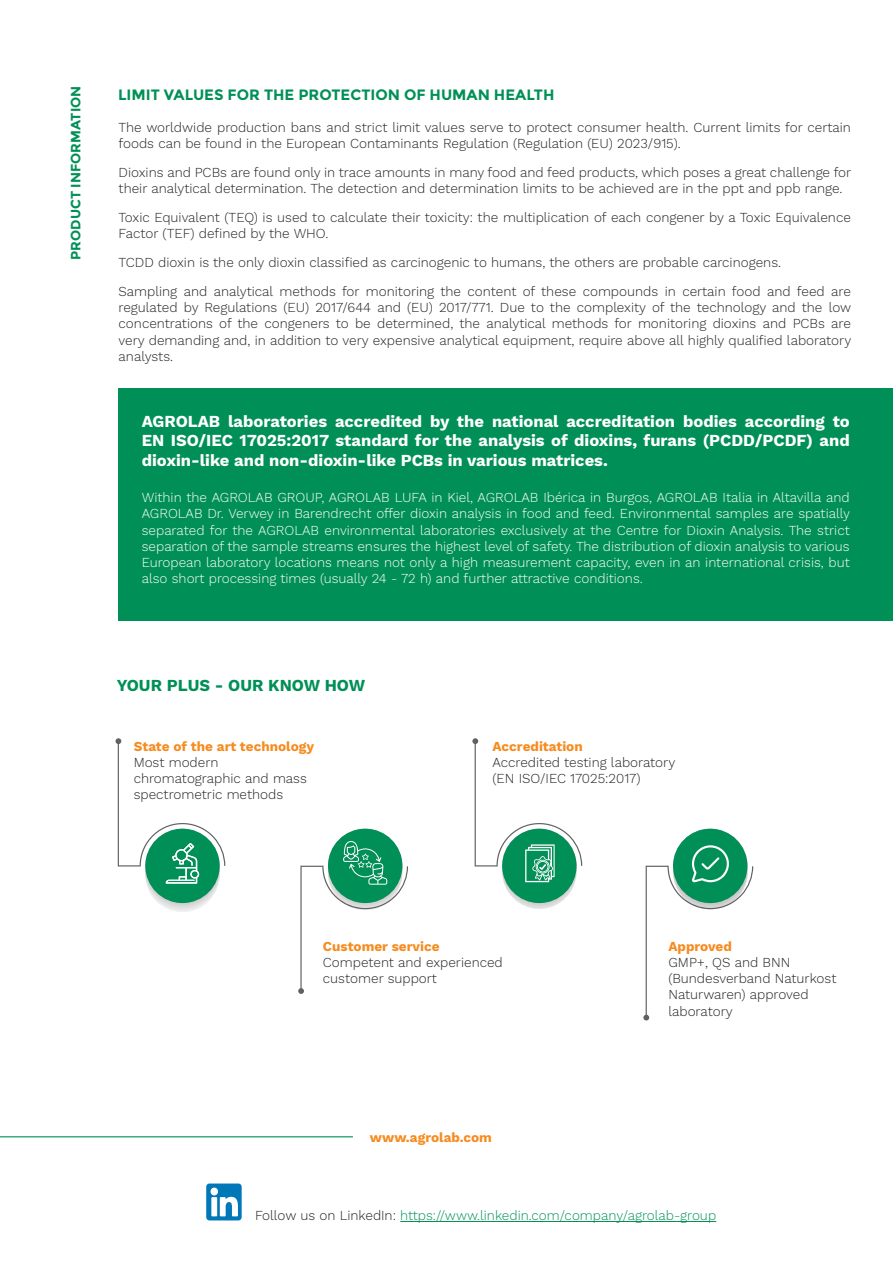
<style>
.page{position:relative;width:893px;height:1263px;background:#fff}
.page>*{position:absolute;margin:0;border:0;box-sizing:border-box;transform-origin:0 0}
.t1{font:700 16.5px/19.8px "Work Sans";color:#fff;text-align:justify}
.t2{font:700 16.5px "Work Sans";color:#009057}
.t3{font:700 15px "Montserrat";color:#009057}
.t4{font:300 13.5px/16.2px "Work Sans";color:#231f20}
.t5{font:300 13.5px/16.2px "Work Sans";color:#fff;text-align:justify}
.t6{font:700 13.5px "Work Sans";color:#f68b1f}
.t7{font:300 13.5px "Work Sans";color:#009057}
.t8{font:700 13.5px "Montserrat";color:#009057}
.s1{color:#231f20}
</style>
<div class="page">
<div style="left:118px;top:388px;width:775px;height:233px;background:#009057"></div>
<hr style="left:0;top:1136px;width:353px;height:1px;background:#009057">
<svg style="left:206px;top:1183px;width:36px;height:37px"></svg>
<hr style="left:400px;top:1221px;width:316px;height:1px;background:#009057">
<svg style="left:116px;top:738px;width:109px;height:174px"></svg>
<svg style="left:643px;top:829px;width:110px;height:191px"></svg>
<svg style="left:298px;top:829px;width:110px;height:165px"></svg>
<svg style="left:472px;top:738px;width:110px;height:171px"></svg>
<p class="t8" style="left:68px;top:260px;width:175px;rotate:-90deg">PRODUCT INFORMATION</p>
<p class="t3" style="left:118px;top:86px;width:438px">LIMIT VALUES FOR THE PROTECTION OF HUMAN HEALTH</p>
<p class="t4" style="left:119px;top:119px;width:734px">The worldwide production bans and strict limit values serve to protect consumer health. Current limits for certain foods can be found in the European Contaminants Regulation (Regulation (EU) 2023/915).</p>
<p class="t4" style="left:119px;top:165px;width:734px">Dioxins and PCBs are found only in trace amounts in many food and feed products, which poses a great challenge for their analytical determination. The detection and determination limits to be achieved are in the ppt and ppb range.</p>
<p class="t4" style="left:119px;top:210px;width:734px">Toxic Equivalent (TEQ) is used to calculate their toxicity: the multiplication of each congener by a Toxic Equivalence<br>Factor (TEF) defined by the WHO.</p>
<p class="t4" style="left:119px;top:249px;width:734px;line-height:29px">TCDD dioxin is the only dioxin classified as carcinogenic to humans, the others are probable carcinogens.<br>Sampling and analytical methods for monitoring the content of these compounds in certain food and feed are</p>
<p class="t4" style="left:119px;top:300px;width:734px;text-align:justify">regulated by Regulations (EU) 2017/644 and (EU) 2017/771. Due to the complexity of the technology and the low concentrations of the congeners to be determined, the analytical methods for monitoring dioxins and PCBs are very demanding and, in addition to very expensive analytical equipment, require above all highly qualified laboratory analysts.</p>
<p class="t1" style="left:142px;top:412px;width:709px">AGROLAB laboratories accredited by the national accreditation bodies according to EN ISO/IEC 17025:2017 standard for the analysis of dioxins, furans (PCDD/PCDF) and dioxin-like and non-dioxin-like PCBs in various matrices.</p>
<p class="t5" style="left:142px;top:490px;width:710px">Within the AGROLAB GROUP, AGROLAB LUFA in Kiel, AGROLAB Ibérica in Burgos, AGROLAB Italia in Altavilla and AGROLAB Dr. Verwey in Barendrecht offer dioxin analysis in food and feed. Environmental samples are spatially separated for the AGROLAB environmental laboratories exclusively at the Centre for Dioxin Analysis. The strict separation of the sample streams ensures the highest level of safety. The distribution of dioxin analysis to various European laboratory locations means not only a high measurement capacity, even in an international crisis, but also short processing times (usually 24 - 72 h) and further attractive conditions.</p>
<p class="t2" style="left:117px;top:676px;width:250px">YOUR PLUS - OUR KNOW HOW</p>
<p class="t6" style="left:134px;top:738px;width:182px">State of the art technology</p>
<p class="t4" style="left:134px;top:755px;width:175px">Most modern chromatographic and mass spectrometric methods</p>
<p class="t6" style="left:493px;top:738px;width:92px">Accreditation</p>
<p class="t4" style="left:493px;top:754px;width:184px">Accredited testing laboratory (EN ISO/IEC 17025:2017)</p>
<p class="t6" style="left:323px;top:938px;width:118px">Customer service</p>
<p class="t4" style="left:323px;top:955px;width:181px">Competent and experienced customer support</p>
<p class="t6" style="left:370px;top:1129px;width:124px">www.agrolab.com</p>
<p class="t6" style="left:668px;top:938px;width:65px">Approved</p>
<p class="t4" style="left:668px;top:955px;width:169px">GMP+, QS and BNN (Bundesverband Naturkost<br>Naturwaren) approved laboratory</p>
<p class="t7" style="left:255px;top:1208px;width:463px"><span class="s1">Follow us on LinkedIn:</span> https://www.linkedin.com/company/agrolab-group</p>
</div>
